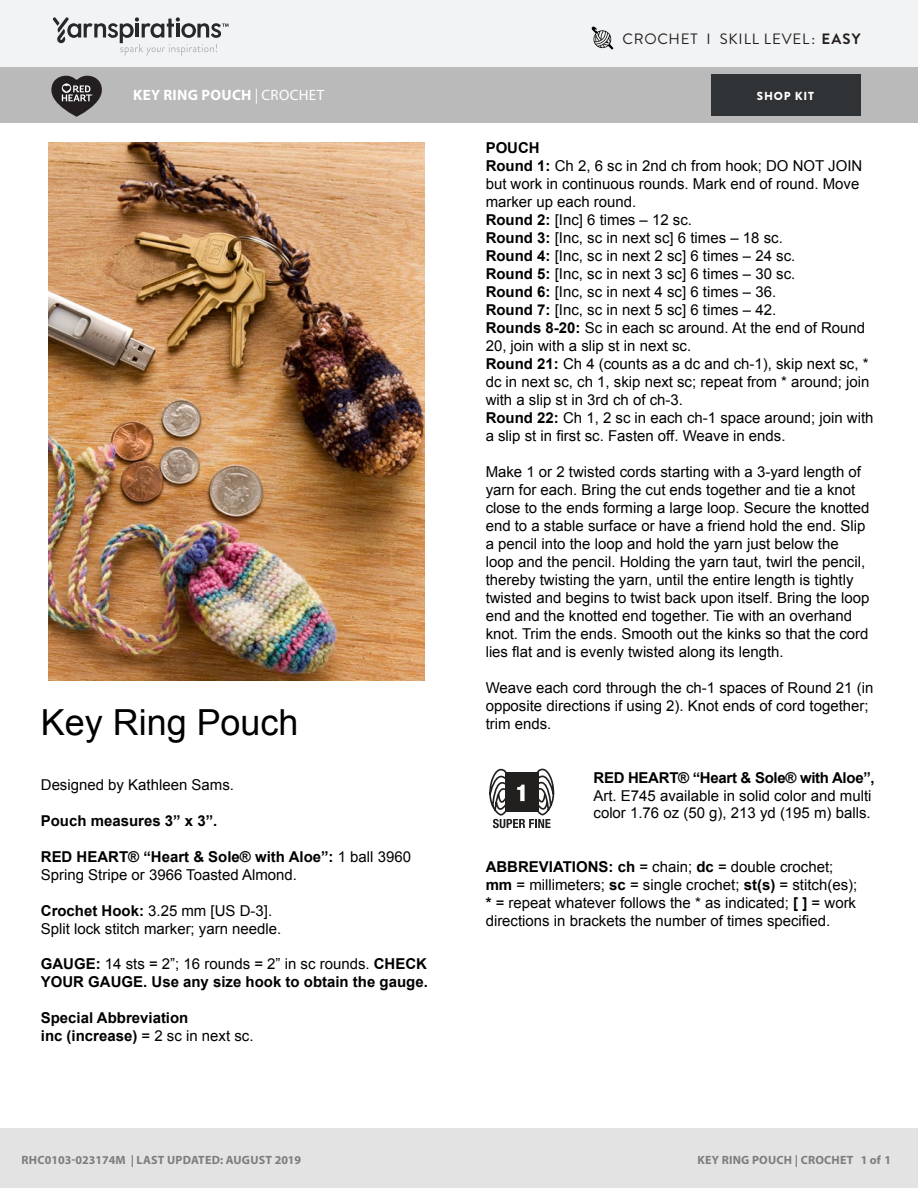
<style>
.page{position:relative;width:918px;height:1188px;background:#fff}
.page>*{position:absolute;margin:0;border:0;box-sizing:border-box;transform-origin:0 0}
.t1{font:36px "Arial";color:#000}
.t2{font:15px/18px "Arial";color:#000}
.t3{font:700 15px/18px "Arial";color:#000}
.Skill_Level{font:15px "Brandon Grotesque";letter-spacing:.05em;color:#231f20}
.Pattern_Title{font:700 15px "Myriad Pro";letter-spacing:.02em;color:#fff}
.t4{font:12.3px "Helvetica";color:#000}
.t5{font:700 12px "Myriad Pro";letter-spacing:.02em;color:#7d7d7d}
.t6{font:900 11.7px "Brandon Grotesque";letter-spacing:.065em;color:#fff}
.s1{font-weight:700}
.s2{font-weight:400}
</style>
<div class="page">
<div style="left:0;top:0;width:918px;height:68px;background:#f2f3f4"></div>
<div style="left:0;top:68px;width:918px;height:55px;background:#bbbaba"></div>
<svg style="left:53px;top:17px;width:176px;height:39px"></svg>
<div style="left:711px;top:74px;width:150px;height:42px;background:#2f3336"></div>
<svg style="left:51px;top:76px;width:51px;height:41px"></svg>
<div style="left:0;top:1128px;width:918px;height:60px;background:#e4e3e3"></div>
<img style="left:48px;top:143px;width:376px;height:537px">
<svg style="left:489px;top:769px;width:66px;height:59px"></svg>
<svg style="left:591px;top:26px;width:22px;height:24px"></svg>
<p class="Skill_Level" style="left:623px;top:29px;width:239px">CROCHET I SKILL LEVEL: <span class="s1">EASY</span></p>
<p class="Pattern_Title" style="left:133px;top:85px;width:192px">KEY RING POUCH <span class="s2">| CROCHET</span></p>
<p class="t6" style="left:757px;top:88px;width:59px">SHOP KIT</p>
<p class="t1" style="left:41px;top:702px;width:259px">Key Ring Pouch</p>
<p class="t2" style="left:41px;top:775px;width:195px">Designed by Kathleen Sams.</p>
<p class="t3" style="left:41px;top:811px;width:178px">Pouch measures 3” x 3”.</p>
<p class="t2" style="left:41px;top:847px;width:372px"><span class="s1">RED HEART® “Heart &amp; Sole® with Aloe”:</span> 1 ball 3960<br>Spring Stripe or 3966 Toasted Almond.</p>
<p class="t2" style="left:41px;top:901px;width:242px"><span class="s1">Crochet Hook:</span> 3.25 mm [US D-3].<br>Split lock stitch marker; yarn needle.</p>
<p class="t3" style="left:41px;top:955px;width:388px">GAUGE: <span class="s2">14 sts = 2”; 16 rounds = 2” in sc rounds.</span> CHECK<br>YOUR GAUGE. Use any size hook to obtain the gauge.</p>
<p class="t3" style="left:41px;top:1009px;width:214px">Special Abbreviation<br>inc (increase) <span class="s2">= 2 sc in next sc.</span></p>
<p class="t2" style="left:486px;top:139px;width:389px"><span class="s1">POUCH<br>Round 1:</span> Ch 2, 6 sc in 2nd ch from hook; DO NOT JOIN but work in continuous rounds. Mark end of round. Move marker up each round.<br><span class="s1">Round 2:</span> [Inc] 6 times – 12 sc.<br><span class="s1">Round 3:</span> [Inc, sc in next sc] 6 times – 18 sc.<br><span class="s1">Round 4:</span> [Inc, sc in next 2 sc] 6 times – 24 sc.<br><span class="s1">Round 5:</span> [Inc, sc in next 3 sc] 6 times – 30 sc.<br><span class="s1">Round 6:</span> [Inc, sc in next 4 sc] 6 times – 36.<br><span class="s1">Round 7:</span> [Inc, sc in next 5 sc] 6 times – 42.<br><span class="s1">Rounds 8-20:</span> Sc in each sc around. At the end of Round 20, join with a slip st in next sc.<br><span class="s1">Round 21:</span> Ch 4 (counts as a dc and ch-1), skip next sc, * dc in next sc, ch 1, skip next sc; repeat from * around; join with a slip st in 3rd ch of ch-3.<br><span class="s1">Round 22:</span> Ch 1, 2 sc in each ch-1 space around; join with a slip st in first sc. Fasten off. Weave in ends.</p>
<p class="t2" style="left:486px;top:463px;width:385px">Make 1 or 2 twisted cords starting with a 3-yard length of yarn for each. Bring the cut ends together and tie a knot close to the ends forming a large loop. Secure the knotted end to a stable surface or have a friend hold the end. Slip a pencil into the loop and hold the yarn just below the loop and the pencil. Holding the yarn taut, twirl the pencil, thereby twisting the yarn, until the entire length is tightly twisted and begins to twist back upon itself. Bring the loop end and the knotted end together. Tie with an overhand knot. Trim the ends. Smooth out the kinks so that the cord lies flat and is evenly twisted along its length.</p>
<p class="t2" style="left:486px;top:678px;width:389px">Weave each cord through the ch-1 spaces of Round 21 (in opposite directions if using 2). Knot ends of cord together; trim ends.</p>
<p class="t2" style="left:594px;top:768px;width:283px"><span class="s1">RED HEART® “Heart &amp; Sole® with Aloe”,<br></span>Art. E745 available in solid color and multi color 1.76 oz (50 g), 213 yd (195 m) balls.</p>
<p class="t2" style="left:486px;top:858px;width:373px"><span class="s1">ABBREVIATIONS: ch</span> = chain; <span class="s1">dc</span> = double crochet; <span class="s1">mm</span> = millimeters; <span class="s1">sc</span> = single crochet; <span class="s1">st(s)</span> = stitch(es); <span class="s1">*</span> = repeat whatever follows the * as indicated; <span class="s1">[ ]</span> = work directions in brackets the number of times specified.</p>
<p class="t5" style="left:22px;top:1152px;width:281px">RHC0103-023174M | LAST UPDATED: AUGUST 2019</p>
<p class="t5" style="left:698px;top:1152px;width:195px">KEY RING POUCH | CROCHET 1 of 1</p>
<p class="t4" style="left:130px;top:1153px;width:150px">Greenville, SC 29612-0229</p>
</div>
